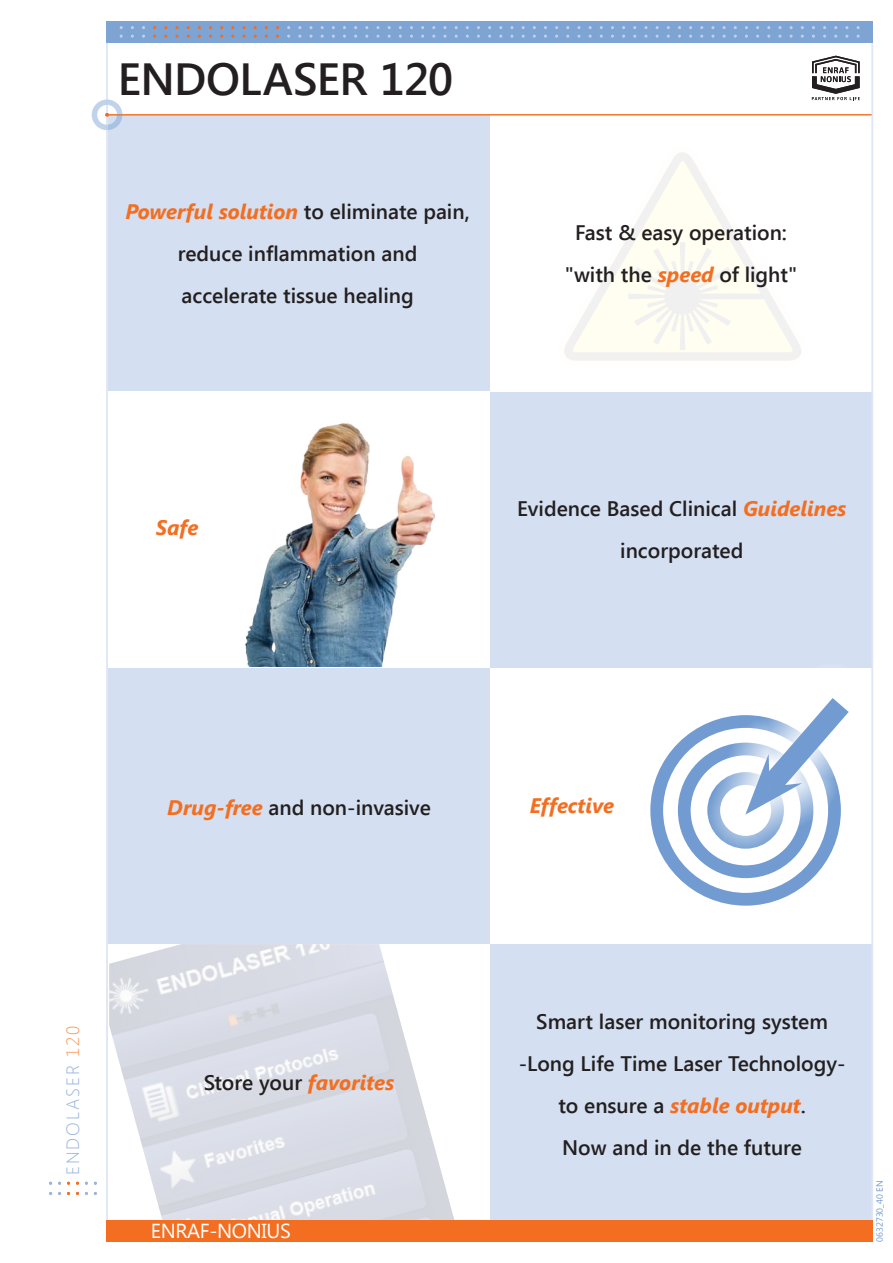
<style>
.page{position:relative;width:893px;height:1263px;background:#fff}
.page>*{position:absolute;margin:0;border:0;box-sizing:border-box;transform-origin:0 0}
.t1{font:600 45px "Segoe UI";letter-spacing:-.015em;color:#231f20}
.t2{font:600 21px/42px "Segoe UI";color:#231f20;text-align:center}
.t3{font:italic 700 21px "Segoe UI";color:#f36e21}
.t4{font:20.25px "Segoe UI";letter-spacing:-.02em;color:#fff}
.t5{font:300 17.85px "Segoe UI";letter-spacing:.1em;color:#9ab4dd}
.t6{font:9px "Segoe UI";color:#729cd1}
.s1{font-weight:700;font-style:italic;color:#f36e21}
.s2{color:#f7975a}
</style>
<div class="page">
<img style="left:109px;top:944px;width:346px;height:276px">
<svg style="left:564px;top:152px;width:237px;height:209px"></svg>
<svg style="left:628px;top:242px;width:109px;height:107px"></svg>
<div style="left:682px;top:294px;width:81px;height:5px;background:#f0f0f0"></div>
<div style="left:108px;top:116px;width:381px;height:275px;background:#d4e0f1"></div>
<div style="left:490px;top:392px;width:381px;height:276px;background:#d4e0f1"></div>
<div style="left:108px;top:668px;width:381px;height:276px;background:#d4e0f1"></div>
<div style="left:490px;top:944px;width:381px;height:276px;background:#d4e0f1"></div>
<img style="left:245px;top:423px;width:190px;height:243px">
<div style="left:650px;top:715px;width:191px;height:191px;border:13px solid #729cd1;border-radius:50%"></div>
<svg style="left:675px;top:637px;width:197px;height:246px"></svg>
<svg style="left:740px;top:675px;width:131px;height:142px"></svg>
<hr style="left:872px;top:43px;width:1px;height:1177px;background:#dfe7f4">
<hr style="left:106px;top:43px;width:2px;height:1177px;background:#dfe7f4">
<div style="left:106px;top:1220px;width:767px;height:22px;background:#f36e21"></div>
<svg style="left:106px;top:21px;width:767px;height:22px;fill:#7ea4d4"></svg>
<hr style="left:108px;top:114px;width:764px;height:1px;background:#f36e21">
<div style="left:92px;top:99px;width:30px;height:31px;border:5px solid #729cd1;border-radius:50%"></div>
<svg style="left:105px;top:113px;width:4px;height:4px"></svg>
<svg style="left:812px;top:56px;width:48px;height:44px"></svg>
<h1 class="t1" style="left:118px;top:47px;width:337px">ENDOLASER 120</h1>
<p class="t2" style="left:126px;top:190px;width:346px"><span class="s1">Powerful solution</span> to eliminate pain, reduce inflammation and<br>accelerate tissue healing</p>
<p class="t2" style="left:565px;top:211px;width:234px">Fast &amp; easy operation: "with the <span class="s1">speed</span> of light"</p>
<p class="t3" style="left:156px;top:512px;width:44px">Safe</p>
<p class="t2" style="left:517px;top:486px;width:331px">Evidence Based Clinical <span class="s1">Guidelines </span>incorporated</p>
<p class="t2" style="left:167px;top:786px;width:265px"><span class="s1">Drug-free</span> and non-invasive</p>
<p class="t3" style="left:530px;top:791px;width:86px">Effective</p>
<p class="t5" style="left:60px;top:1175px;width:150px;rotate:-90deg">ENDOLASER <span class="s2">120</span></p>
<p class="t2" style="left:204px;top:1061px;width:192px">Store your <span class="s1">favorites</span></p>
<p class="t4" style="left:151px;top:1217px;width:141px">ENRAF-NONIUS</p>
<p class="t2" style="left:519px;top:999px;width:328px">Smart laser monitoring system -Long Life Time Laser Technology&shy;to ensure a <span class="s1">stable output</span>.<br>Now and in de the future</p>
<p class="t6" style="left:873px;top:1242px;width:63px;rotate:-90deg">0632730_40 EN</p>
</div>
